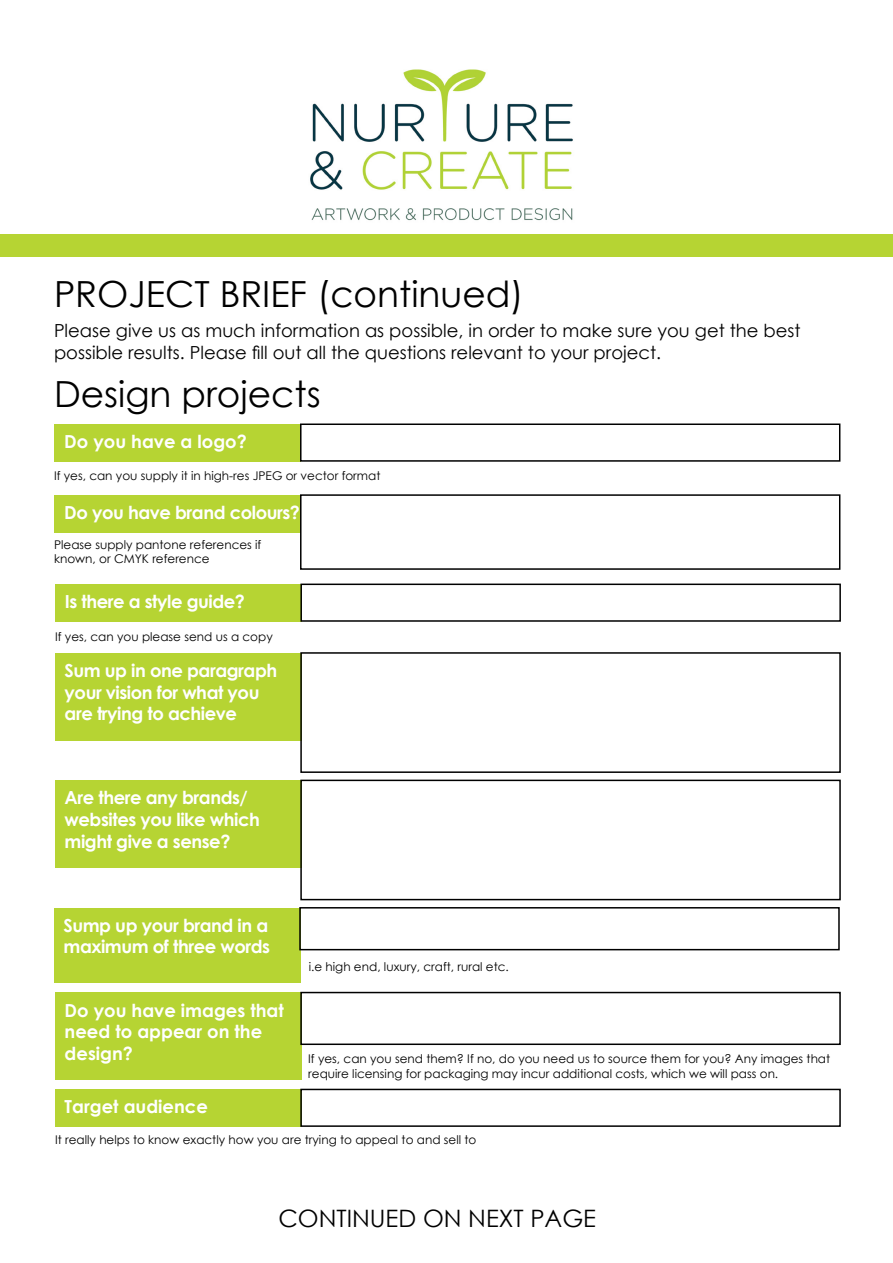
<style>
.page{position:relative;width:893px;height:1263px;background:#fff}
.page>*{position:absolute;margin:0;border:0;box-sizing:border-box;transform-origin:0 0}
.t1{font:36px "Century Gothic";color:#000}
.t2{font:24px "Century Gothic";color:#000}
.t3{font:700 18px/21.6px "Century Gothic";letter-spacing:-.025em;color:#fff}
.t4{font:18px/21.6px "Century Gothic";color:#000}
.t5{font:700 18px/21.6px "Century Gothic";color:#fff}
.t6{font:12px/14.4px "Century Gothic";color:#000}
</style>
<div class="page">
<img style="left:310px;top:69px;width:263px;height:152px">
<div style="left:0;top:234px;width:893px;height:22px;background:#b6d433"></div>
<div style="left:55px;top:424px;width:246px;height:38px;background:#b6d433"></div>
<div style="left:300px;top:423px;width:540px;height:39px;border:2px solid #000"></div>
<div style="left:55px;top:495px;width:246px;height:37px;background:#b6d433"></div>
<div style="left:300px;top:494px;width:540px;height:76px;border:2px solid #000"></div>
<div style="left:55px;top:653px;width:246px;height:87px;background:#b6d433"></div>
<div style="left:300px;top:652px;width:541px;height:121px;border:2px solid #000"></div>
<div style="left:55px;top:584px;width:246px;height:38px;background:#b6d433"></div>
<div style="left:300px;top:583px;width:541px;height:39px;border:2px solid #000"></div>
<div style="left:55px;top:780px;width:246px;height:88px;background:#b6d433"></div>
<div style="left:300px;top:780px;width:541px;height:120px;border:2px solid #000"></div>
<div style="left:54px;top:908px;width:246px;height:74px;background:#b6d433"></div>
<div style="left:299px;top:907px;width:541px;height:43px;border:2px solid #000"></div>
<div style="left:55px;top:992px;width:246px;height:88px;background:#b6d433"></div>
<div style="left:300px;top:992px;width:541px;height:53px;border:2px solid #000"></div>
<div style="left:55px;top:1089px;width:246px;height:38px;background:#b6d433"></div>
<div style="left:300px;top:1089px;width:541px;height:38px;border:2px solid #000"></div>
<h1 class="t1" style="left:54px;top:269px;width:471px">PROJECT BRIEF (continued)</h1>
<h3 class="t4" style="left:54px;top:320px;width:748px">Please give us as much information as possible, in order to make sure you get the best possible results. Please fill out all the questions relevant to your project.</h3>
<h1 class="t1" style="left:54px;top:368px;width:268px">Design projects</h1>
<h3 class="t5" style="left:64px;top:430px;width:184px">Do you have a logo?</h3>
<p class="t6" style="left:54px;top:469px;width:328px">If yes, can you supply it in high-res JPEG or vector format</p>
<h3 class="t3" style="left:64px;top:501px;width:237px">Do you have brand colours?</h3>
<p class="t6" style="left:54px;top:537px;width:209px">Please supply pantone references if known, or CMYK reference</p>
<h3 class="t3" style="left:65px;top:590px;width:182px">Is there a style guide?</h3>
<p class="t6" style="left:55px;top:629px;width:219px">If yes, can you please send us a copy</p>
<h3 class="t3" style="left:65px;top:659px;width:214px">Sum up in one paragraph your vision for what you are trying to achieve</h3>
<h3 class="t5" style="left:60px;top:668px;width:145px">Target audience</h3>
<h3 class="t3" style="left:65px;top:786px;width:197px">Are there any brands/ websites you like which might give a sense?</h3>
<h3 class="t5" style="left:60px;top:795px;width:145px">Target audience</h3>
<h3 class="t3" style="left:64px;top:914px;width:208px">Sump up your brand in a maximum of three words</h3>
<h3 class="t5" style="left:59px;top:923px;width:145px">Target audience</h3>
<h3 class="t5" style="left:65px;top:998px;width:221px">Do you have images that need to appear on the design?</h3>
<p class="t6" style="left:309px;top:959px;width:202px">i.e high end, luxury, craft, rural etc.</p>
<p class="t6" style="left:308px;top:1051px;width:523px">If yes, can you send them? If no, do you need us to source them for you? Any images that require licensing for packaging may incur additional costs, which we will pass on.</p>
<h3 class="t5" style="left:65px;top:1095px;width:145px">Target audience</h3>
<p class="t6" style="left:55px;top:1132px;width:423px">It really helps to know exactly how you are trying to appeal to and sell to</p>
<h2 class="t2" style="left:278px;top:1201px;width:319px">CONTINUED ON NEXT PAGE</h2>
</div>
